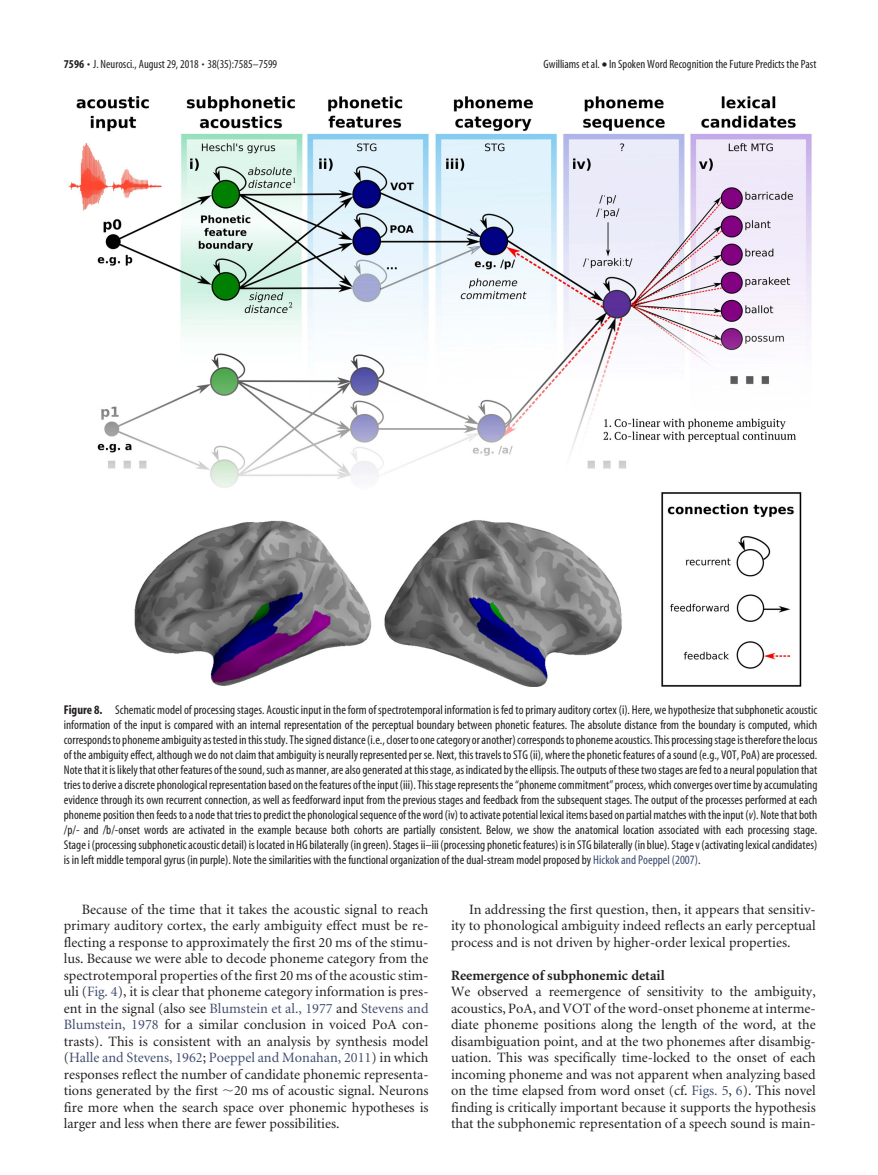
<style>
.page{position:relative;width:878px;height:1175px;background:#fff}
.page>*{position:absolute;margin:0;border:0;box-sizing:border-box;transform-origin:0 0}
.t1{font:14.25px/16.5px "Minion";color:#231f20;text-align:justify}
.t2{font:700 14.25px "Minion";color:#231f20}
.t3{font:condensed 12.75px/15px "Myriad MM";color:#231f20;text-align:justify}
.t4{font:condensed 12px "Myriad MM";color:#231f20}
.s1{font-weight:700}
.s2{font-weight:700;font-size:10.5px}
.s3{font-size:10.5px}
.s4{font-style:italic}
.s5{color:#3e4c6e}
.s6{font-family:"Universal Greekwith Math Pi"}
</style>
<div class="page">
<img style="left:68px;top:96px;width:743px;height:590px">
<p class="t4" style="left:64px;top:59px;width:215px"><span class="s1">7596</span> <span class="s2">•</span> J. Neurosci., August 29, 2018 <span class="s3">•</span> 38(35):7585–7599</p>
<p class="t4" style="left:543px;top:59px;width:274px">Gwilliams et al. • In Spoken Word Recognition the Future Predicts the Past</p>
<p class="t3" style="left:64px;top:703px;width:755px"><span class="s1">Figure 8.</span> Schematic model of processing stages. Acoustic input in the form of spectrotemporal information is fed to primary auditory cortex (i). Here, we hypothesize that subphonetic acoustic information of the input is compared with an internal representation of the perceptual boundary between phonetic features. The absolute distance from the boundary is computed, which correspondsto phoneme ambiguity astested inthisstudy. Thesigned distance(i.e., closerto one category or another) correspondsto phoneme acoustics. This processingstage isthereforethe locus of the ambiguity effect, although we do not claim that ambiguity is neurally represented per se. Next, this travels to STG (ii), where the phonetic features of a sound (e.g., VOT, PoA) are processed.<br>Note that it is likely that other features of thesound,such as manner, are also generated at thisstage, as indicated by the ellipsis. The outputs of these twostages are fed to a neural population that tries to derive a discrete phonological representation based on the features of the input (iii). Thisstage represents the “phoneme commitment” process, which converges over time by accumulating evidence through its own recurrent connection, as well as feedforward input from the previous stages and feedback from the subsequent stages. The output of the processes performed at each phoneme position then feeds to a node that tries to predict the phonologicalsequence of the word (iv) to activate potential lexical items based on partial matches with the input (<span class="s4">v</span>). Note that both /p/- and /b/-onset words are activated in the example because both cohorts are partially consistent. Below, we show the anatomical location associated with each processing stage.<br>Stage i (processingsubphonetic acoustic detail) is located in HG bilaterally (in green). Stages ii–iii (processing phonetic features) is in STG bilaterally (in blue). Stage v (activating lexical candidates) is in left middle temporal gyrus (in purple). Note the similarities with the functional organization of the dual-stream model proposed by <span class="s5">Hickok and Poeppel (2007)</span>.</p>
<p class="t1" style="left:64px;top:902px;width:366px;text-indent:18px">Because of the time that it takes the acoustic signal to reach primary auditory cortex, the early ambiguity effect must be re&shy;flecting a response to approximately the first 20 ms of the stimu&shy;lus. Because we were able to decode phoneme category from the spectrotemporal properties of the first 20 ms of the acoustic stim&shy;uli (<span class="s5">Fig. 4</span>), it is clear that phoneme category information is pres&shy;ent in the signal (also see <span class="s5">Blumstein et al., 1977</span> and <span class="s5">Stevens and Blumstein, 1978</span> for a similar conclusion in voiced PoA con&shy;trasts). This is consistent with an analysis by synthesis model (<span class="s5">Halle and Stevens, 1962</span>; <span class="s5">Poeppel and Monahan, 2011</span>) in which responses reflect the number of candidate phonemic representa&shy;tions generated by the first <span class="s6">-</span>20 ms of acoustic signal. Neurons fire more when the search space over phonemic hypotheses is larger and less when there are fewer possibilities.</p>
<p class="t1" style="left:451px;top:902px;width:366px;text-indent:18px">In addressing the first question, then, it appears that sensitiv&shy;ity to phonological ambiguity indeed reflects an early perceptual process and is not driven by higher-order lexical properties.</p>
<p class="t2" style="left:451px;top:969px;width:215px">Reemergence of subphonemic detail</p>
<p class="t1" style="left:451px;top:984px;width:366px">We observed a reemergence of sensitivity to the ambiguity, acoustics, PoA, and VOT of the word-onset phoneme at interme&shy;diate phoneme positions along the length of the word, at the disambiguation point, and at the two phonemes after disambig&shy;uation. This was specifically time-locked to the onset of each incoming phoneme and was not apparent when analyzing based on the time elapsed from word onset (cf. <span class="s5">Figs. 5</span>, <span class="s5">6</span>). This novel finding is critically important because it supports the hypothesis that the subphonemic representation of a speech sound is main-</p>
</div>
